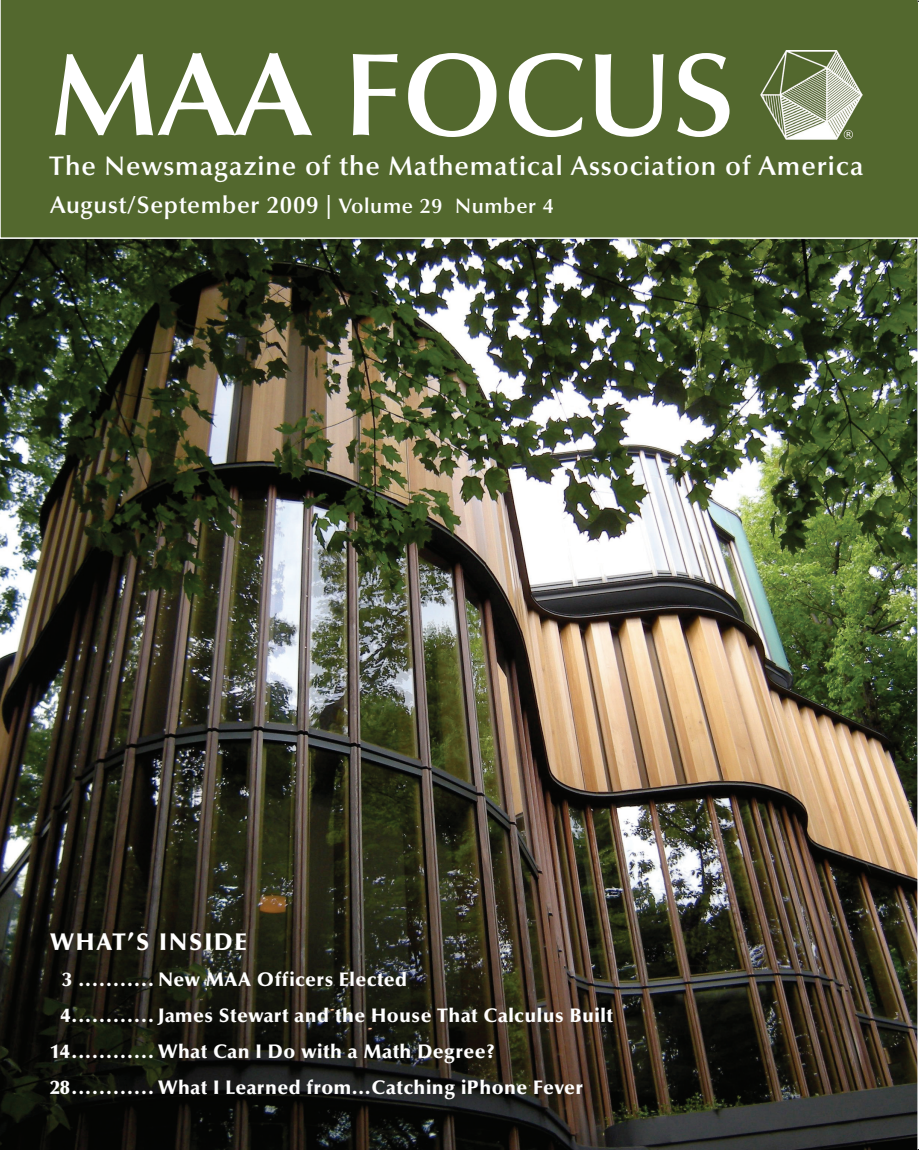
<style>
.page{position:relative;width:919px;height:1150px;background:#fff}
.page>*{position:absolute;margin:0;border:0;box-sizing:border-box;transform-origin:0 0}
.t1{font:600 118.5px "Optima";color:#fff}
.t2{font:600 27px "Optima";letter-spacing:.03em;color:#fff}
.t3{font:600 24px "Optima";letter-spacing:.025em;color:#fff}
.t4{font:900 24px "Optima";letter-spacing:.075em;color:#fff}
.t5{font:900 19.5px "Optima";letter-spacing:.025em;color:#fff}
.s1{font-size:21px}
</style>
<div class="page">
<img style="left:0;top:239px;width:917px;height:910px">
<div style="left:0;top:0;width:917px;height:239px;background:#53682e"></div>
<img style="left:760px;top:51px;width:102px;height:88px">
<img style="left:49px;top:929px;width:566px;height:171px">
<h1 class="t1" style="left:51px;top:26px;width:686px">MAA FOCUS</h1>
<h2 class="t2" style="left:49px;top:150px;width:816px">The Newsmagazine of the Mathematical Association of America</h2>
<p class="t3" style="left:50px;top:190px;width:505px">August/September 2009 | <span class="s1">Volume 29 Number 4</span></p>
<p class="t4" style="left:50px;top:927px;width:198px">WHAT’S INSIDE</p>
<p class="t5" style="left:62px;top:967px;width:346px">3 ........... New MAA Officers Elected</p>
<p class="t5" style="left:61px;top:1003px;width:553px">4............ James Stewart and the House That Calculus Built</p>
<p class="t5" style="left:50px;top:1039px;width:446px">14 ............ What Can I Do with a Math Degree?</p>
<p class="t5" style="left:50px;top:1075px;width:534px">28 ............ What I Learned from…Catching iPhone Fever</p>
</div>
